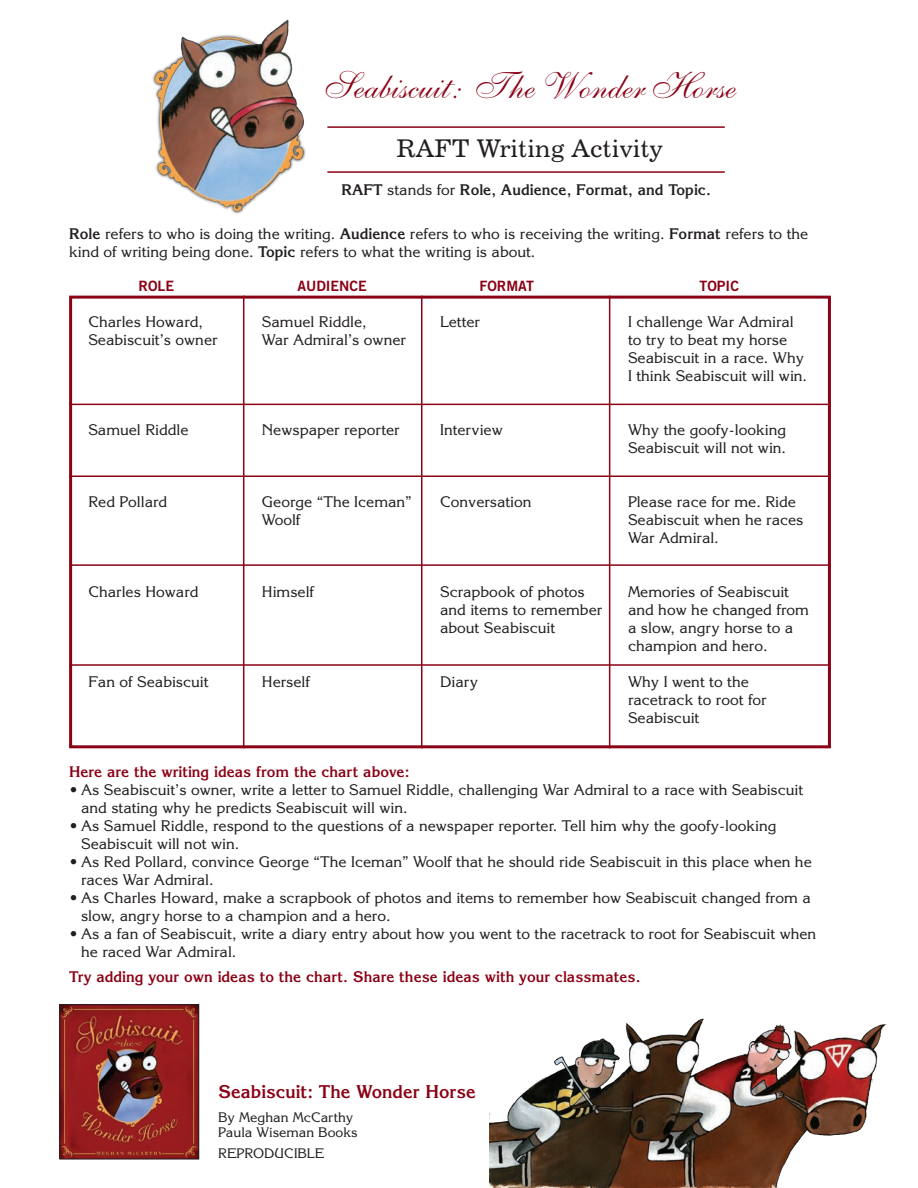
<style>
.page{position:relative;width:918px;height:1188px;background:#fff}
.page>*{position:absolute;margin:0;border:0;box-sizing:border-box;transform-origin:0 0}
.t1{font:37.5px "Shelley Allegro Script";color:#8b0115}
.t2{font:25.5px "Century 731 BT Roman A";color:#231f20}
.t3{font:700 18px "Korinna Std";color:#8b0115}
.t4{font:15px/18px "Korinna Std";color:#231f20}
.t5{font:700 15px "Korinna Std";color:#8b0115}
.t6{font:700 15px "Korinna Std";color:#231f20}
.t7{font:14.25px "Trade Gothic Bold Two";color:#8b0115}
.t8{font:13.5px/15px "Korinna Std";color:#231f20}
.s1{font-weight:400}
.s2{font-weight:700}
</style>
<div class="page">
<img style="left:62px;top:1006px;width:135px;height:151px">
<div style="left:60px;top:1004px;width:139px;height:155px;border:1px solid #231f20"></div>
<hr style="left:327px;top:171px;width:398px;height:2px;background:#8b0115">
<hr style="left:327px;top:126px;width:398px;height:2px;background:#8b0115">
<img style="left:152px;top:19px;width:154px;height:195px">
<div style="left:69px;top:296px;width:762px;height:452px;border:3px solid #8b0115"></div>
<hr style="left:243px;top:296px;width:1px;height:452px;background:#8b0115">
<hr style="left:421px;top:296px;width:1px;height:452px;background:#8b0115">
<hr style="left:609px;top:296px;width:1px;height:452px;background:#8b0115">
<hr style="left:69px;top:404px;width:762px;height:1px;background:#8b0115">
<hr style="left:69px;top:476px;width:762px;height:1px;background:#8b0115">
<hr style="left:69px;top:564px;width:762px;height:2px;background:#8b0115">
<hr style="left:69px;top:664px;width:762px;height:2px;background:#8b0115">
<img style="left:489px;top:1018px;width:398px;height:170px">
<h1 class="t1" style="left:325px;top:64px;width:413px">Seabiscuit: The Wonder Horse</h1>
<h2 class="t2" style="left:397px;top:133px;width:268px">RAFT Writing Activity</h2>
<p class="t6" style="left:341px;top:180px;width:371px">RAFT <span class="s1">stands for</span> Role, Audience, Format, and Topic.</p>
<p class="t4" style="left:69px;top:225px;width:741px"><span class="s2">Role</span> refers to who is doing the writing. <span class="s2">Audience</span> refers to who is receiving the writing. <span class="s2">Format</span> refers to the kind of writing being done. <span class="s2">Topic</span> refers to what the writing is about.</p>
<p class="t7" style="left:139px;top:277px;width:37px">ROLE</p>
<p class="t7" style="left:297px;top:277px;width:71px">AUDIENCE</p>
<p class="t7" style="left:479px;top:277px;width:56px">FORMAT</p>
<p class="t7" style="left:699px;top:277px;width:41px">TOPIC</p>
<p class="t4" style="left:88px;top:312px;width:131px">Charles Howard,<br>Seabiscuit’s owner</p>
<p class="t4" style="left:262px;top:312px;width:146px">Samuel Riddle,<br>War Admiral’s owner</p>
<p class="t4" style="left:440px;top:312px;width:41px">Letter</p>
<p class="t4" style="left:628px;top:312px;width:181px">I challenge War Admiral to try to beat my horse<br>Seabiscuit in a race. Why<br>I think Seabiscuit will win.</p>
<p class="t4" style="left:88px;top:420px;width:102px">Samuel Riddle</p>
<p class="t4" style="left:262px;top:420px;width:139px">Newspaper reporter</p>
<p class="t4" style="left:440px;top:420px;width:64px">Interview</p>
<p class="t4" style="left:628px;top:420px;width:160px">Why the goofy-looking<br>Seabiscuit will not win.</p>
<p class="t4" style="left:88px;top:492px;width:80px">Red Pollard</p>
<p class="t4" style="left:262px;top:492px;width:152px">George “The Iceman”<br>Woolf</p>
<p class="t4" style="left:440px;top:492px;width:93px">Conversation</p>
<p class="t4" style="left:628px;top:492px;width:177px">Please race for me. Ride<br>Seabiscuit when he races<br>War Admiral.</p>
<p class="t4" style="left:88px;top:582px;width:112px">Charles Howard</p>
<p class="t4" style="left:88px;top:672px;width:122px">Fan of Seabiscuit</p>
<p class="t4" style="left:262px;top:582px;width:54px">Himself</p>
<p class="t4" style="left:262px;top:672px;width:49px">Herself</p>
<p class="t4" style="left:440px;top:582px;width:164px">Scrapbook of photos and items to remember about Seabiscuit</p>
<p class="t4" style="left:440px;top:672px;width:40px">Diary</p>
<p class="t4" style="left:628px;top:582px;width:182px">Memories of Seabiscuit and how he changed from a slow, angry horse to a champion and hero.</p>
<p class="t4" style="left:628px;top:672px;width:140px">Why I went to the racetrack to root for<br>Seabiscuit</p>
<p class="t5" style="left:69px;top:762px;width:342px">Here are the writing ideas from the chart above:</p>
<p class="t4" style="left:81px;top:780px;width:724px;text-indent:-12px">• As Seabiscuit’s owner, write a letter to Samuel Riddle, challenging War Admiral to a race with Seabiscuit and stating why he predicts Seabiscuit will win.</p>
<p class="t4" style="left:81px;top:816px;width:697px;text-indent:-12px">• As Samuel Riddle, respond to the questions of a newspaper reporter. Tell him why the goofy-looking<br>Seabiscuit will not win.</p>
<p class="t4" style="left:81px;top:852px;width:732px;text-indent:-12px">• As Red Pollard, convince George “The Iceman” Woolf that he should ride Seabiscuit in this place when he races War Admiral.</p>
<p class="t4" style="left:81px;top:888px;width:731px;text-indent:-12px">• As Charles Howard, make a scrapbook of photos and items to remember how Seabiscuit changed from a slow, angry horse to a champion and a hero.</p>
<p class="t4" style="left:81px;top:924px;width:737px;text-indent:-12px">• As a fan of Seabiscuit, write a diary entry about how you went to the racetrack to root for Seabiscuit when he raced War Admiral.</p>
<p class="t5" style="left:69px;top:967px;width:573px">Try adding your own ideas to the chart. Share these ideas with your classmates.</p>
<p class="t3" style="left:218px;top:1080px;width:259px">Seabiscuit: The Wonder Horse</p>
<p class="t8" style="left:218px;top:1109px;width:141px">By Meghan McCarthy<br>Paula Wiseman Books</p>
<p class="t8" style="left:218px;top:1145px;width:108px">REPRODUCIBLE</p>
</div>
